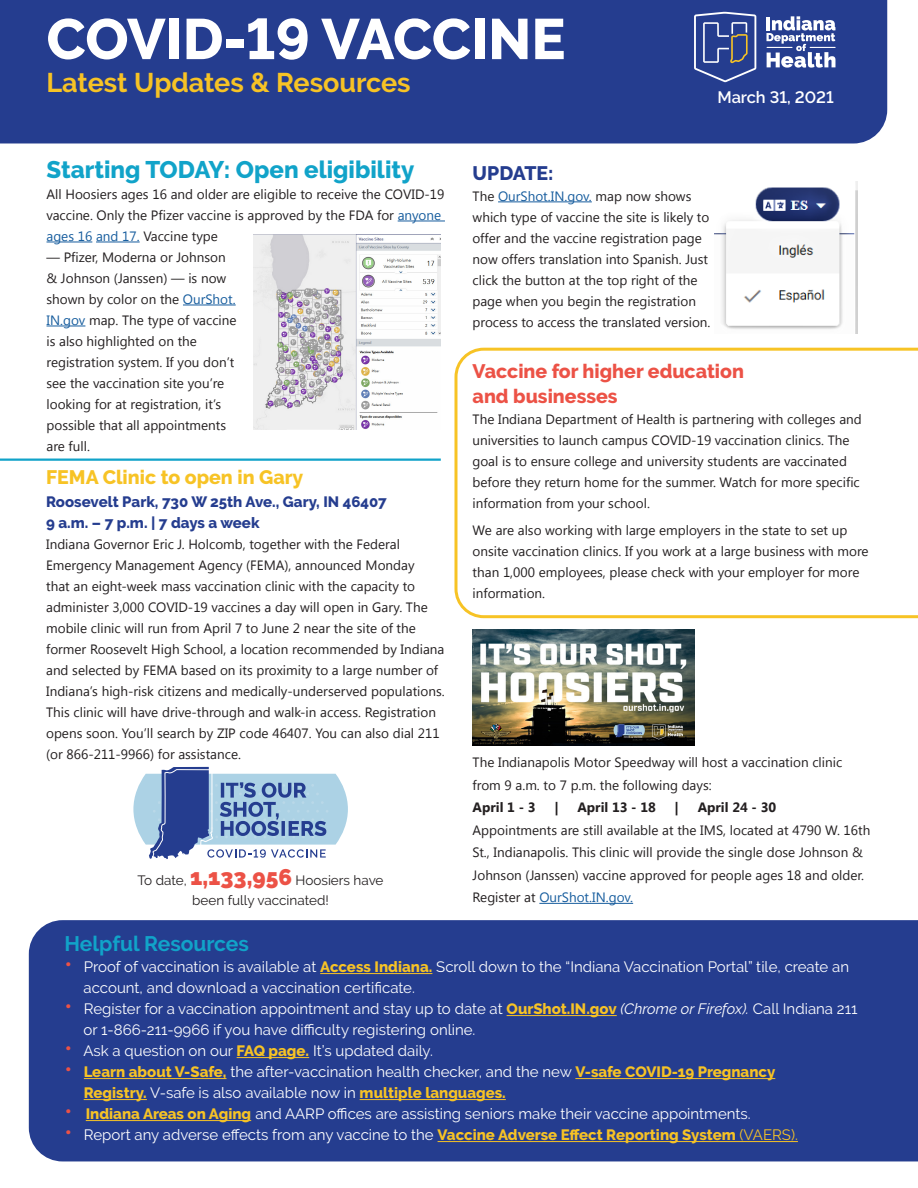
<style>
.page{position:relative;width:918px;height:1188px;background:#fff}
.page>*{position:absolute;margin:0;border:0;box-sizing:border-box;transform-origin:0 0}
.Heading{font:800 57px "Raleway";color:#fff}
.Heading-2{font:700 27px "Raleway";color:#f7c325}
.body_copy_segoe{font:800 24px "Raleway";color:#11a3c9}
.Body_Copy{font:700 21px "Raleway";color:#11a3c9}
.body_copy_segoe-2{font:800 19.5px/25.5px "Raleway";color:#ec5246}
.body_copy_segoe-3{font:800 19.5px "Raleway";color:#f7c325}
.body_copy_segoe-4{font:800 19.5px "Raleway";color:#253d8f}
.t1{font:600 16.5px "Raleway";color:#fff}
.Body_Copy-2{font:15px/21px "Raleway";color:#fff}
.body_copy_segoe-5{font:800 15px/21px "Raleway";color:#253d8f}
.body_copy_segoe-6{font:13.5px/21px "Segoe UI";color:#231f20}
.body_copy_segoe-7{font:13.5px/19.5px "Raleway";color:#231f20;text-align:center}
.body_copy_segoe-8{font:700 13.5px "Segoe UI";color:#231f20}
.s1{color:#175d9e}
.s2{font-weight:900;font-size:22.5px;color:#ec5246}
.s3{font-weight:700}
.s4{font-size:22.5px;color:#ec5246}
.s5{font-weight:800;color:#f7c325}
.s6{font-style:italic}
.s7{color:#f7c325}
</style>
<div class="page">
<div style="left:0;top:0;width:887px;height:143px;background:#253d8f"></div>
<svg style="left:694px;top:12px;width:62px;height:70px;background:#4b5d9c"></svg>
<svg style="left:766px;top:16px;width:69px;height:52px"></svg>
<div style="left:29px;top:920px;width:889px;height:241px;background:#253d8f"></div>
<svg style="left:133px;top:767px;width:215px;height:92px"></svg>
<hr style="left:498px;top:201px;width:94px;height:1px;background:#175d9e">
<hr style="left:320px;top:973px;width:112px;height:1px;background:#f7c325">
<hr style="left:507px;top:1015px;width:110px;height:1px;background:#f7c325">
<hr style="left:237px;top:1057px;width:72px;height:1px;background:#f7c325">
<hr style="left:84px;top:1078px;width:143px;height:1px;background:#f7c325">
<hr style="left:575px;top:1078px;width:200px;height:1px;background:#f7c325">
<hr style="left:84px;top:1099px;width:63px;height:1px;background:#f7c325">
<hr style="left:360px;top:1099px;width:146px;height:1px;background:#f7c325">
<hr style="left:86px;top:1120px;width:165px;height:1px;background:#f7c325">
<hr style="left:438px;top:1141px;width:360px;height:1px;background:#f7c325">
<hr style="left:0;top:459px;width:441px;height:2px;background:#11a3c9">
<svg style="left:454px;top:348px;width:464px;height:270px"></svg>
<hr style="left:398px;top:221px;width:47px;height:1px;background:#175d9e">
<hr style="left:46px;top:242px;width:46px;height:1px;background:#175d9e">
<hr style="left:96px;top:242px;width:44px;height:1px;background:#175d9e">
<hr style="left:183px;top:305px;width:53px;height:1px;background:#175d9e">
<hr style="left:46px;top:326px;width:39px;height:1px;background:#175d9e">
<hr style="left:539px;top:903px;width:94px;height:1px;background:#175d9e">
<img style="left:253px;top:234px;width:187px;height:195px">
<img style="left:714px;top:181px;width:144px;height:153px">
<img style="left:473px;top:629px;width:221px;height:117px">
<p class="Heading" style="left:46px;top:7px;width:521px">COVID-19 VACCINE</p>
<p class="Heading-2" style="left:46px;top:67px;width:366px">Latest Updates &amp; Resources</p>
<p class="t1" style="left:717px;top:88px;width:118px">March 31, 2021</p>
<p class="body_copy_segoe" style="left:46px;top:156px;width:369px">Starting TODAY: Open eligibility</p>
<p class="body_copy_segoe-6" style="left:46px;top:183px;width:399px">All Hoosiers ages 16 and older are eligible to receive the COVID-19 vaccine. Only the Pfizer vaccine is approved by the FDA for <span class="s1">anyone ages 16 and 17.</span> Vaccine type</p>
<p class="body_copy_segoe-6" style="left:46px;top:246px;width:192px">— Pfizer, Moderna or Johnson &amp; Johnson (Janssen) — is now shown by color on the <span class="s1">OurShot.<br>IN.gov</span> map. The type of vaccine is also highlighted on the registration system. If you don’t see the vaccination site you’re looking for at registration, it’s possible that all appointments are full.</p>
<p class="body_copy_segoe-3" style="left:46px;top:466px;width:259px">FEMA Clinic to open in Gary</p>
<p class="body_copy_segoe-5" style="left:46px;top:491px;width:342px">Roosevelt Park, 730 W 25th Ave., Gary, IN 46407<br>9 a.m. – 7 p.m. | 7 days a week</p>
<p class="body_copy_segoe-6" style="left:46px;top:533px;width:400px">Indiana Governor Eric J. Holcomb, together with the Federal Emergency Management Agency (FEMA), announced Monday<br>that an eight-week mass vaccination clinic with the capacity to administer 3,000 COVID-19 vaccines a day will open in Gary. The mobile clinic will run from April 7 to June 2 near the site of the former Roosevelt High School, a location recommended by Indiana and selected by FEMA based on its proximity to a large number of Indiana’s high-risk citizens and medically-underserved populations.<br>This clinic will have drive-through and walk-in access. Registration opens soon. You’ll search by ZIP code 46407. You can also dial 211 (or 866-211-9966) for assistance.</p>
<p class="body_copy_segoe-7" style="left:138px;top:871px;width:248px">To date, <span class="s2">1,133,956</span> Hoosiers have been fully vaccinated!</p>
<p class="body_copy_segoe-4" style="left:473px;top:162px;width:83px">UPDATE:</p>
<p class="body_copy_segoe-6" style="left:473px;top:185px;width:239px">The <span class="s1">OurShot.IN.gov.</span> map now shows which type of vaccine the site is likely to offer and the vaccine registration page now offers translation into Spanish. Just click the button at the top right of the page when you begin the registration process to access the translated version.</p>
<p class="body_copy_segoe-2" style="left:473px;top:358px;width:273px">Vaccine for higher education and businesses</p>
<p class="body_copy_segoe-6" style="left:473px;top:408px;width:391px">The Indiana Department of Health is partnering with colleges and universities to launch campus COVID-19 vaccination clinics. The goal is to ensure college and university students are vaccinated before they return home for the summer. Watch for more specific information from your school.</p>
<p class="body_copy_segoe-6" style="left:473px;top:519px;width:397px">We are also working with large employers in the state to set up onsite vaccination clinics. If you work at a large business with more than 1,000 employees, please check with your employer for more information.</p>
<p class="body_copy_segoe-6" style="left:473px;top:751px;width:371px;line-height:22.5px">The Indianapolis Motor Speedway will host a vaccination clinic from 9 a.m. to 7 p.m. the following days:<br><span class="s3">April 1 - 3</span></p>
<p class="body_copy_segoe-8" style="left:554px;top:798px;width:6px">|</p>
<p class="body_copy_segoe-8" style="left:577px;top:798px;width:80px">April 13 - 18</p>
<p class="body_copy_segoe-8" style="left:675px;top:798px;width:6px">|</p>
<p class="body_copy_segoe-6" style="left:473px;top:796px;width:399px;line-height:22.5px;text-indent:225px"><span class="s3">April 24 - 30<br></span>Appointments are still available at the IMS, located at 4790 W. 16th St., Indianapolis. This clinic will provide the single dose Johnson &amp; Johnson (Janssen) vaccine approved for people ages 18 and older.<br>Register at <span class="s1">OurShot.IN.gov.</span></p>
<p class="Body_Copy" style="left:64px;top:932px;width:186px">Helpful Resources</p>
<p class="Body_Copy-2" style="left:84px;top:957px;width:767px;text-indent:-19px"><span class="s4">•</span> Proof of vaccination is available at <span class="s5">Access Indiana.</span> Scroll down to the “Indiana Vaccination Portal” tile, create an account, and download a vaccination certificate.</p>
<p class="Body_Copy-2" style="left:84px;top:999px;width:775px;text-indent:-19px"><span class="s4">•</span> Register for a vaccination appointment and stay up to date at <span class="s5">OurShot.IN.gov</span> <span class="s6">(Chrome or Firefox).</span> Call Indiana 211 or 1-866-211-9966 if you have difficulty registering online.</p>
<p class="Body_Copy-2" style="left:64px;top:1041px;width:370px"><span class="s4">•</span> Ask a question on our <span class="s5">FAQ page.</span> It’s updated daily.</p>
<p class="Body_Copy-2" style="left:84px;top:1062px;width:693px;text-indent:-19px"><span class="s4">•</span> <span class="s5">Learn about V-Safe,</span> the after-vaccination health checker, and the new <span class="s5">V-safe COVID-19 Pregnancy<br>Registry.</span> V-safe is also available now in <span class="s5">multiple languages.</span></p>
<p class="Body_Copy-2" style="left:64px;top:1104px;width:688px"><span class="s4">•</span> <span class="s5">Indiana Areas on Aging</span> and AARP offices are assisting seniors make their vaccine appointments.</p>
<p class="Body_Copy-2" style="left:64px;top:1125px;width:735px"><span class="s4">•</span> Report any adverse effects from any vaccine to the <span class="s5">Vaccine Adverse Effect Reporting System</span> <span class="s7">(VAERS).</span></p>
</div>
